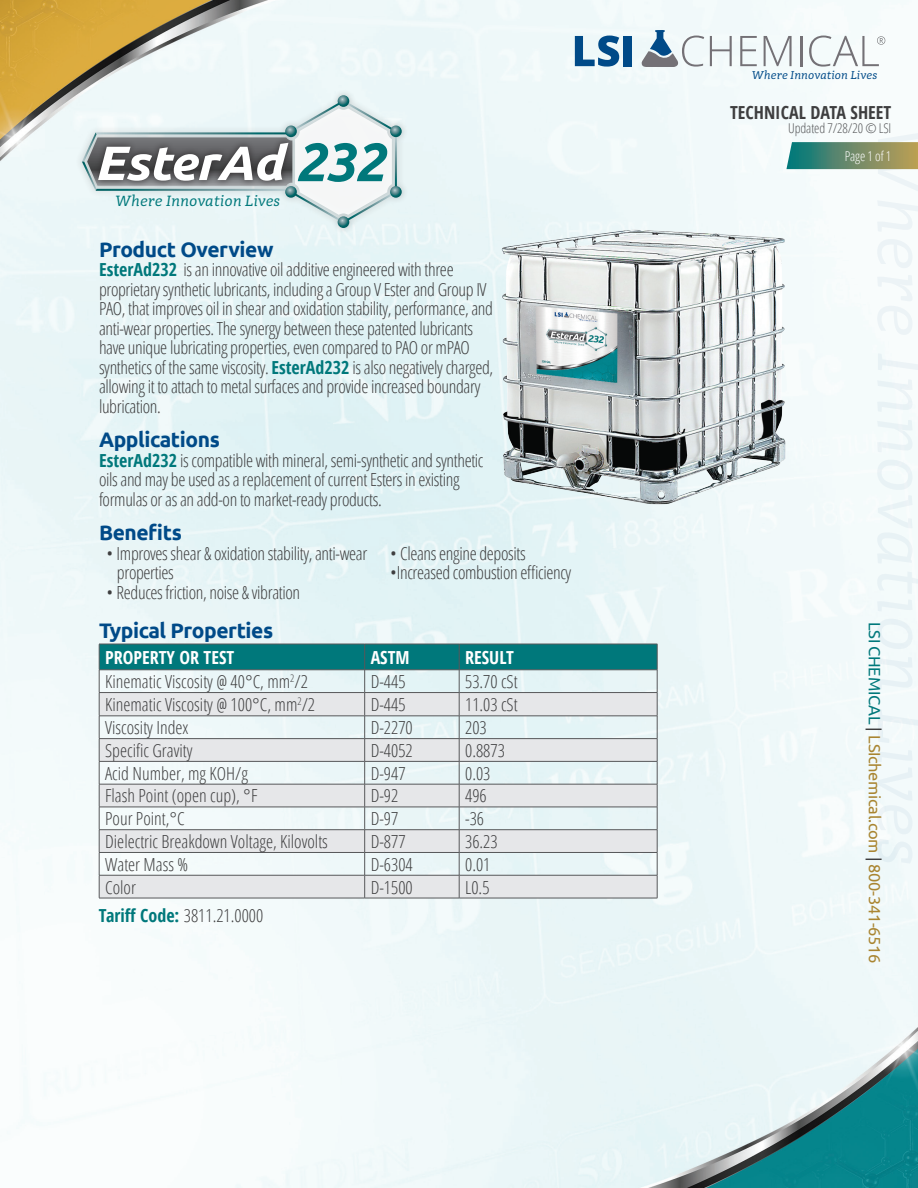
<style>
.page{position:relative;width:918px;height:1188px;background:#fff}
.page>*{position:absolute;margin:0;border:0;box-sizing:border-box;transform-origin:0 0}
.head1{font:700 21px "Ubuntu";letter-spacing:-.02em;color:#004a88}
.main{font:300 18px/19.5px "Open Sans Condensed";letter-spacing:-.02em;color:#3e3e3f}
.main-2{font:300 18px "Open Sans Condensed";color:#3e3e3f}
.bulleted_list_2{font:300 18px/19.5px "Open Sans Condensed";letter-spacing:-.02em;color:#3e3e3f}
.main-3{font:700 18px "Open Sans Condensed";color:#fff}
.bulleted_list_2-2{font:300 18px "Open Sans Condensed";color:#3e3e3f}
.address{font:700 18px "Open Sans Condensed";color:#3e3e3f}
.t1{font:16.5px "Ubuntu";letter-spacing:-.02em;color:#a98531}
.t2{font:italic 15.45px "Adagio Slab";color:#00787b}
.address-2{font:300 condensed 13.5px "Open Sans";letter-spacing:-.01em;color:#57585a}
.address-3{font:300 condensed 13.5px "Open Sans";letter-spacing:-.01em;color:#fff}
.t3{font:italic 11.7px "Adagio Slab";color:#004a88}
.s1{font-weight:700;color:#00787b}
.s2{color:#00787b}
.s3{color:#3e3e3f}
</style>
<div class="page">
<img style="left:0;top:0;width:918px;height:1188px">
<svg style="left:575px;top:36px;width:44px;height:31px"></svg>
<div style="left:624px;top:36px;width:8px;height:30px;background:#004a88"></div>
<svg style="left:710px;top:36px;width:22px;height:30px"></svg>
<svg style="left:740px;top:36px;width:17px;height:30px"></svg>
<svg style="left:764px;top:36px;width:28px;height:30px"></svg>
<hr style="left:800px;top:36px;width:2px;height:30px;background:#747176">
<svg style="left:641px;top:30px;width:63px;height:37px"></svg>
<svg style="left:809px;top:36px;width:76px;height:31px"></svg>
<svg style="left:99px;top:644px;width:559px;height:254px"></svg>
<hr style="left:99px;top:898px;width:266px;height:1px;background:#57585a">
<hr style="left:365px;top:898px;width:94px;height:1px;background:#57585a">
<hr style="left:459px;top:898px;width:198px;height:1px;background:#57585a">
<svg style="left:786px;top:142px;width:132px;height:27px"></svg>
<img style="left:499px;top:230px;width:287px;height:275px">
<div style="left:75px;top:89px;width:333px;height:146px;background:#eaf6f8"></div>
<svg style="left:82px;top:95px;width:320px;height:133px"></svg>
<p class="t2" style="left:116px;top:191px;width:167px">Where Innovation Lives</p>
<p class="head1" style="left:99px;top:237px;width:176px">Product Overview</p>
<p class="main" style="left:99px;top:259px;width:396px"><span class="s1">EsterAd232</span> is an innovative oil additive engineered with three proprietary synthetic lubricants, including a Group V Ester and Group IV PAO, that improves oil in shear and oxidation stability, performance, and anti-wear properties. The synergy between these patented lubricants have unique lubricating properties, even compared to PAO or mPAO synthetics of the same viscosity. <span class="s1">EsterAd232</span> is also negatively charged, allowing it to attach to metal surfaces and provide increased boundary lubrication.</p>
<p class="head1" style="left:99px;top:427px;width:122px">Applications</p>
<p class="main" style="left:99px;top:450px;width:386px"><span class="s1">EsterAd232</span> is compatible with mineral, semi-synthetic and synthetic oils and may be used as a replacement of current Esters in existing formulas or as an add-on to market-ready products.</p>
<p class="head1" style="left:99px;top:520px;width:84px">Benefits</p>
<p class="bulleted_list_2" style="left:117px;top:543px;width:252px;text-indent:-10px">• Improves shear &amp; oxidation stability, anti-wear properties</p>
<p class="bulleted_list_2" style="left:106px;top:582px;width:195px">• Reduces friction, noise &amp; vibration</p>
<p class="bulleted_list_2" style="left:390px;top:543px;width:137px">• Cleans engine deposits</p>
<p class="bulleted_list_2" style="left:390px;top:562px;width:183px">•Increased combustion efficiency</p>
<p class="head1" style="left:99px;top:618px;width:176px">Typical Properties</p>
<p class="main-3" style="left:105px;top:645px;width:131px">PROPERTY OR TEST</p>
<p class="main-3" style="left:371px;top:645px;width:40px">ASTM</p>
<p class="main-3" style="left:465px;top:645px;width:50px">RESULT</p>
<p class="main-2" style="left:105px;top:669px;width:204px">Kinematic Viscosity @ 40°C, mm<sup>2</sup>/2</p>
<p class="main" style="left:371px;top:671px;width:36px">D-445</p>
<p class="main" style="left:465px;top:671px;width:54px">53.70 cSt</p>
<p class="main-2" style="left:105px;top:692px;width:211px">Kinematic Viscosity @ 100°C, mm<sup>2</sup>/2</p>
<p class="main" style="left:371px;top:694px;width:36px">D-445</p>
<p class="main" style="left:465px;top:694px;width:54px">11.03 cSt</p>
<p class="main-2" style="left:105px;top:715px;width:85px">Viscosity Index</p>
<p class="main" style="left:371px;top:717px;width:44px">D-2270</p>
<p class="main" style="left:465px;top:717px;width:23px">203</p>
<p class="main-2" style="left:105px;top:738px;width:89px">Specific Gravity</p>
<p class="main" style="left:371px;top:740px;width:44px">D-4052</p>
<p class="main" style="left:465px;top:740px;width:41px">0.8873</p>
<p class="main-2" style="left:105px;top:761px;width:144px">Acid Number, mg KOH/g</p>
<p class="main" style="left:371px;top:763px;width:36px">D-947</p>
<p class="main" style="left:465px;top:763px;width:27px">0.03</p>
<p class="main-2" style="left:105px;top:784px;width:154px">Flash Point (open cup), °F</p>
<p class="main" style="left:371px;top:786px;width:29px">D-92</p>
<p class="main" style="left:465px;top:786px;width:23px">496</p>
<p class="main-2" style="left:105px;top:806px;width:81px">Pour Point,°C</p>
<p class="main" style="left:371px;top:808px;width:29px">D-97</p>
<p class="main" style="left:465px;top:808px;width:20px">-36</p>
<p class="main-2" style="left:105px;top:829px;width:224px">Dielectric Breakdown Voltage, Kilovolts</p>
<p class="main" style="left:371px;top:831px;width:36px">D-877</p>
<p class="main" style="left:465px;top:831px;width:34px">36.23</p>
<p class="main-2" style="left:105px;top:852px;width:84px">Water Mass %</p>
<p class="main" style="left:371px;top:854px;width:44px">D-6304</p>
<p class="main" style="left:465px;top:854px;width:27px">0.01</p>
<p class="main" style="left:105px;top:877px;width:32px">Color</p>
<p class="main" style="left:371px;top:877px;width:44px">D-1500</p>
<p class="main" style="left:465px;top:877px;width:26px">L0.5</p>
<p class="bulleted_list_2-2" style="left:99px;top:903px;width:166px"><span class="s1">Tariff Code:</span> 3811.21.0000</p>
<p class="t3" style="left:752px;top:68px;width:127px">Where Innovation Lives</p>
<p class="address" style="left:730px;top:100px;width:163px">TECHNICAL DATA SHEET</p>
<p class="address-2" style="left:788px;top:119px;width:105px">Updated 7/28/20 © LSI</p>
<p class="address-3" style="left:845px;top:147px;width:48px">Page 1 of 1</p>
<p class="t1" style="left:885px;top:622px;width:343px;rotate:90deg"><span class="s2">LSI CHEMICAL</span> <span class="s3">|</span> LSIchemical.com <span class="s3">|</span> 800-341-6516</p>
</div>
